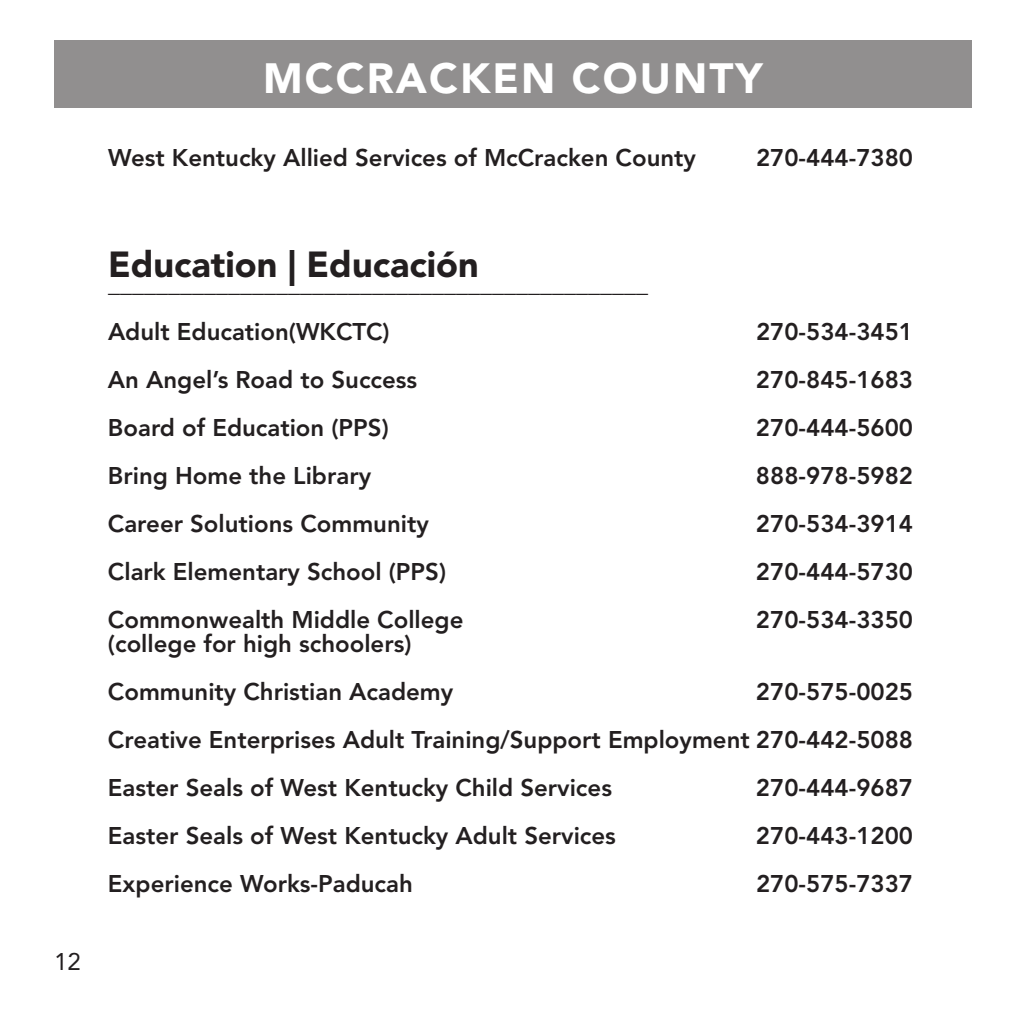
<style>
.page{position:relative;width:1026px;height:1026px;background:#fff}
.page>*{position:absolute;margin:0;border:0;box-sizing:border-box;transform-origin:0 0}
.t1{font:900 42px "Avenir LT Std";letter-spacing:.05em;color:#fff}
.t2{font:900 36px "Avenir LT Std";color:#231f20}
.t3{font:800 24px/48px "Avenir LT Std";color:#231f20}
.t4{font:900 24px "Avenir LT Std";color:#231f20}
.t5{font:24px "Avenir LT Std";color:#231f20}
</style>
<div class="page">
<div style="left:54px;top:40px;width:918px;height:68px;background:#918f8f"></div>
<h1 class="t1" style="left:263px;top:61px;width:501px">MCCRACKEN COUNTY</h1>
<p class="t3" style="left:108px;top:136px;width:590px">West Kentucky Allied Services of McCracken County</p>
<p class="t3" style="left:756px;top:136px;width:159px">270-444-7380</p>
<p class="t5" style="left:54px;top:951px;width:28px">12</p>
<h2 class="t2" style="left:108px;top:249px;width:372px">Education | Educación</h2>
<p class="t4" style="left:108px;top:274px;width:541px">_____________________________________________</p>
<p class="t3" style="left:108px;top:310px;width:283px">Adult Education(WKCTC)</p>
<p class="t3" style="left:756px;top:310px;width:159px">270-534-3451</p>
<p class="t3" style="left:108px;top:358px;width:311px">An Angel’s Road to Success</p>
<p class="t3" style="left:756px;top:358px;width:159px">270-845-1683</p>
<p class="t3" style="left:108px;top:406px;width:282px">Board of Education (PPS)</p>
<p class="t3" style="left:756px;top:406px;width:159px">270-444-5600</p>
<p class="t3" style="left:108px;top:454px;width:265px">Bring Home the Library</p>
<p class="t3" style="left:756px;top:454px;width:159px">888-978-5982</p>
<p class="t3" style="left:108px;top:502px;width:322px">Career Solutions Community</p>
<p class="t3" style="left:756px;top:502px;width:159px">270-534-3914</p>
<p class="t3" style="left:108px;top:550px;width:340px">Clark Elementary School (PPS)</p>
<p class="t3" style="left:756px;top:550px;width:159px">270-444-5730</p>
<p class="t3" style="left:108px;top:598px;width:357px">Commonwealth Middle College</p>
<p class="t3" style="left:756px;top:598px;width:159px">270-534-3350</p>
<p class="t3" style="left:108px;top:622px;width:347px">(college for high schoolers)<br>Community Christian Academy</p>
<p class="t3" style="left:108px;top:670px;width:807px;text-align:justify;text-indent:648px">270-575-0025<br>Creative Enterprises Adult Training/Support Employment 270-442-5088<br>Easter Seals of West Kentucky Child Services</p>
<p class="t3" style="left:756px;top:766px;width:159px">270-444-9687</p>
<p class="t3" style="left:108px;top:814px;width:509px">Easter Seals of West Kentucky Adult Services</p>
<p class="t3" style="left:756px;top:814px;width:159px">270-443-1200</p>
<p class="t3" style="left:108px;top:862px;width:306px">Experience Works-Paducah</p>
<p class="t3" style="left:756px;top:862px;width:159px">270-575-7337</p>
</div>
